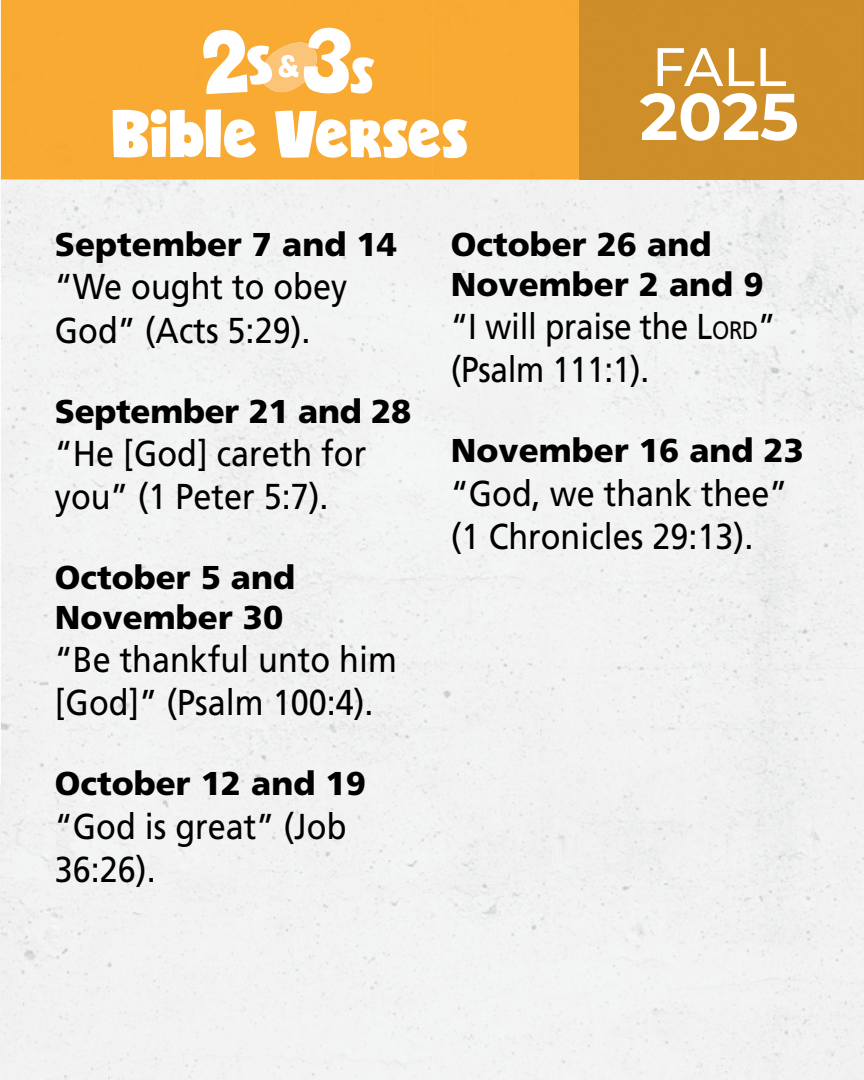
<style>
.page{position:relative;width:864px;height:1080px;background:#fff}
.page>*{position:absolute;margin:0;border:0;box-sizing:border-box;transform-origin:0 0}
.t1{font:700 66px "Montserrat";color:#fff}
.t2{font:63px "Candy";color:#fff}
.t3{font:500 54px "Montserrat";color:#fff}
.t4{font:36px/43.2px "Frutiger LT Std";color:#000;scale:.9 1}
.t5{font:36px/43.2px "Frutiger LT Std";color:#000;scale:.88 1}
.t6{font:900 33px/39.6px "Frutiger LT Std";color:#000}
.s1{font-size:25.2px}
</style>
<div class="page">
<div style="left:1px;top:180px;width:107px;height:900px;background:#f2f2f2"></div>
<div style="left:108px;top:180px;width:756px;height:900px;background:#f2f2f3"></div>
<div style="left:1px;top:0;width:579px;height:180px;background:#f9aa33"></div>
<img style="left:648px;top:180px;width:216px;height:1px">
<div style="left:580px;top:0;width:284px;height:180px;background:#ce8e29"></div>
<img style="left:273px;top:42px;width:6px;height:50px">
<svg style="left:203px;top:30px;width:70px;height:64px"></svg>
<svg style="left:279px;top:28px;width:95px;height:66px"></svg>
<h2 class="t2" style="left:113px;top:106px;width:357px">Bible Verses</h2>
<h3 class="t3" style="left:652px;top:29px;width:136px">FALL</h3>
<h1 class="t1" style="left:640px;top:69px;width:160px">2025</h1>
<p class="t6" style="left:55px;top:225px;width:344px">September 7 and 14</p>
<p class="t4" style="left:55px;top:266px;width:326px">“We ought to obey<br>God” (Acts 5:29).</p>
<p class="t6" style="left:55px;top:391px;width:358px">September 21 and 28</p>
<p class="t4" style="left:55px;top:432px;width:348px">“He [God] careth for you” (1 Peter 5:7).</p>
<p class="t6" style="left:55px;top:558px;width:242px">October 5 and<br>November 30</p>
<p class="t4" style="left:55px;top:638px;width:382px">“Be thankful unto him [God]” (Psalm 100:4).</p>
<p class="t6" style="left:55px;top:764px;width:313px">October 12 and 19</p>
<p class="t4" style="left:55px;top:805px;width:326px">“God is great” (Job<br>36:26).</p>
<p class="t6" style="left:451px;top:225px;width:314px">October 26 and<br>November 2 and 9</p>
<p class="t5" style="left:451px;top:305px;width:371px">“I will praise the L<span class="s1">ORD</span>” (Psalm 111:1).</p>
<p class="t6" style="left:451px;top:431px;width:355px">November 16 and 23</p>
<p class="t4" style="left:451px;top:472px;width:376px">“God, we thank thee” (1 Chronicles 29:13).</p>
</div>
